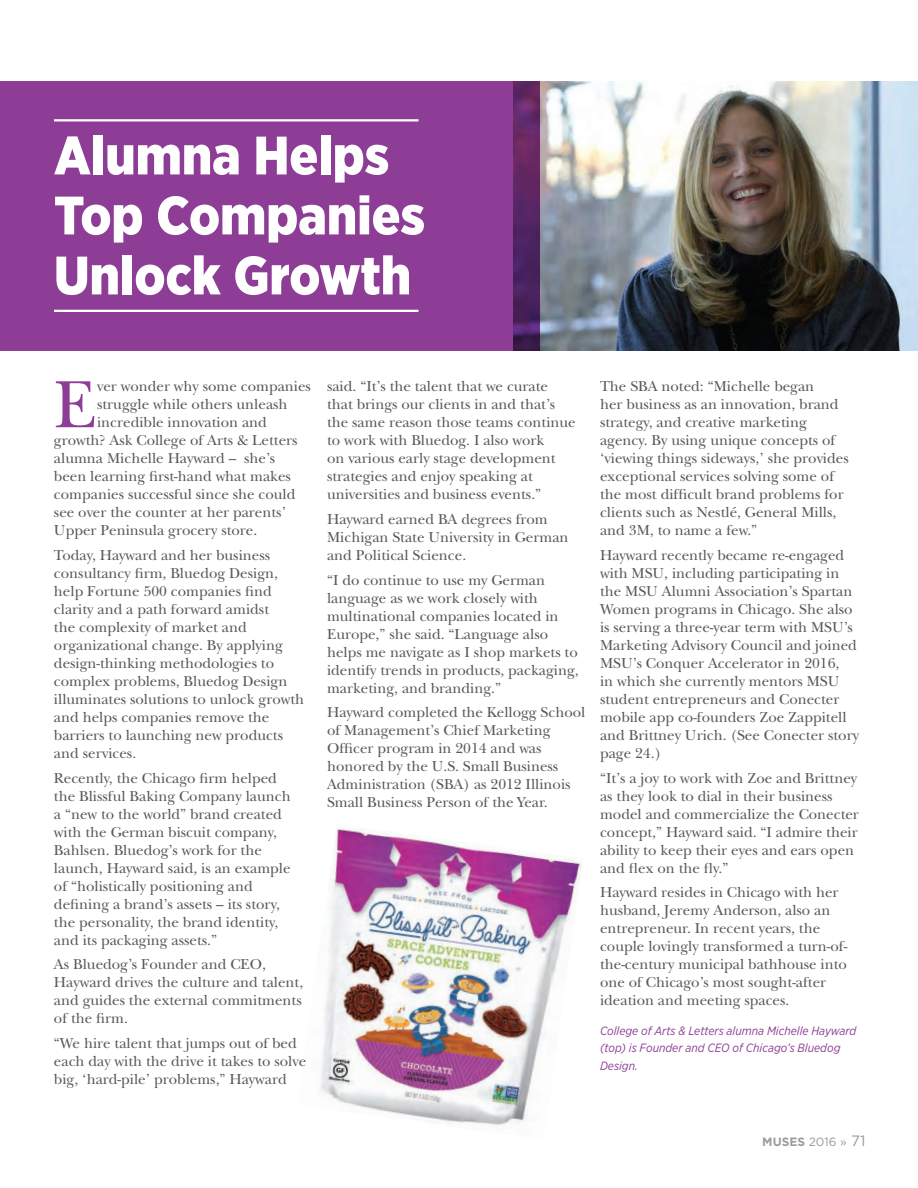
<style>
.page{position:relative;width:918px;height:1188px;background:#fff}
.page>*{position:absolute;margin:0;border:0;box-sizing:border-box;transform-origin:0 0}
.t1{font:69.6px "New Baskerville Std";color:#8d3d96}
.t2{font:900 54px/60px "Gotham Narrow";color:#fff}
.t3{font:15px/18px "New Baskerville Std";color:#57585a}
.t4{font:italic 12px/16.5px "Gotham Narrow";color:#8d3d96}
.t5{font:700 12px "Gotham";color:#9b9ba0}
.s1{font-weight:400}
.s2{font-weight:400;font-size:15px}
</style>
<div class="page">
<img style="left:320px;top:829px;width:262px;height:296px">
<img style="left:540px;top:81px;width:378px;height:270px">
<div style="left:0;top:81px;width:540px;height:270px;background:#8d3d96"></div>
<hr style="left:54px;top:119px;width:364px;height:2px;background:#fff">
<hr style="left:54px;top:310px;width:364px;height:2px;background:#fff">
<h2 class="t2" style="left:54px;top:125px;width:373px">Alumna Helps<br>Top Companies<br>Unlock Growth</h2>
<h1 class="t1" style="left:54px;top:364px;width:45px">E</h1>
<p class="t3" style="left:97px;top:377px;width:215px">ver wonder why some companies</p>
<p class="t3" style="left:97px;top:395px;width:192px">struggle while others unleash</p>
<p class="t3" style="left:97px;top:413px;width:171px">incredible innovation and</p>
<p class="t3" style="left:54px;top:431px;width:245px">growth? Ask College of Arts &amp; Letters</p>
<p class="t3" style="left:54px;top:449px;width:223px">alumna Michelle Hayward – she’s</p>
<p class="t3" style="left:54px;top:467px;width:239px">been learning first-hand what makes</p>
<p class="t3" style="left:54px;top:485px;width:243px">companies successful since she could</p>
<p class="t3" style="left:54px;top:503px;width:234px">see over the counter at her parents’</p>
<p class="t3" style="left:54px;top:521px;width:205px">Upper Peninsula grocery store.</p>
<p class="t3" style="left:54px;top:546px;width:252px">Today, Hayward and her business consultancy firm, Bluedog Design, help Fortune 500 companies find clarity and a path forward amidst<br>the complexity of market and organizational change. By applying design-thinking methodologies to complex problems, Bluedog Design illuminates solutions to unlock growth and helps companies remove the barriers to launching new products and services.</p>
<p class="t3" style="left:54px;top:769px;width:238px">Recently, the Chicago firm helped the Blissful Baking Company launch a “new to the world” brand created with the German biscuit company, Bahlsen. Bluedog’s work for the launch, Hayward said, is an example of “holistically positioning and defining a brand’s assets – its story, the personality, the brand identity, and its packaging assets.”</p>
<p class="t3" style="left:54px;top:956px;width:251px">As Bluedog’s Founder and CEO,<br>Hayward drives the culture and talent, and guides the external commitments of the firm.</p>
<p class="t3" style="left:54px;top:1034px;width:254px">“We hire talent that jumps out of bed each day with the drive it takes to solve big, ‘hard-pile’ problems,” Hayward</p>
<p class="t3" style="left:327px;top:377px;width:250px">said. “It’s the talent that we curate that brings our clients in and that’s the same reason those teams continue to work with Bluedog. I also work<br>on various early stage development strategies and enjoy speaking at universities and business events.”</p>
<p class="t3" style="left:327px;top:510px;width:243px">Hayward earned BA degrees from<br>Michigan State University in German and Political Science.</p>
<p class="t3" style="left:327px;top:571px;width:253px">“I do continue to use my German language as we work closely with multinational companies located in Europe,” she said. “Language also helps me navigate as I shop markets to identify trends in products, packaging, marketing, and branding.”</p>
<p class="t3" style="left:327px;top:704px;width:260px">Hayward completed the Kellogg School of Management’s Chief Marketing Officer program in 2014 and was honored by the U.S. Small Business Administration (SBA) as 2012 Illinois Small Business Person of the Year.</p>
<p class="t3" style="left:600px;top:377px;width:250px">The SBA noted: “Michelle began<br>her business as an innovation, brand strategy, and creative marketing agency. By using unique concepts of ‘viewing things sideways,’ she provides exceptional services solving some of the most difficult brand problems for clients such as Nestlé, General Mills, and 3M, to name a few.”</p>
<p class="t3" style="left:600px;top:546px;width:261px">Hayward recently became re-engaged with MSU, including participating in the MSU Alumni Association’s Spartan Women programs in Chicago. She also is serving a three-year term with MSU’s Marketing Advisory Council and joined MSU’s Conquer Accelerator in 2016,<br>in which she currently mentors MSU student entrepreneurs and Conecter mobile app co-founders Zoe Zappitell and Brittney Urich. (See Conecter story page 24.)</p>
<p class="t3" style="left:600px;top:769px;width:260px">“It’s a joy to work with Zoe and Brittney as they look to dial in their business model and commercialize the Conecter concept,” Hayward said. “I admire their ability to keep their eyes and ears open and flex on the fly.”</p>
<p class="t3" style="left:600px;top:884px;width:249px">Hayward resides in Chicago with her husband, Jeremy Anderson, also an entrepreneur. In recent years, the couple lovingly transformed a turn-of&shy;the-century municipal bathhouse into one of Chicago’s most sought-after ideation and meeting spaces.</p>
<p class="t4" style="left:600px;top:1023px;width:258px">College of Arts &amp; Letters alumna Michelle Hayward (top) is Founder and CEO of Chicago’s Bluedog</p>
<p class="t4" style="left:600px;top:1057px;width:39px">Design.</p>
<p class="t5" style="left:762px;top:1134px;width:105px">MUSES <span class="s1">2016 »</span> <span class="s2">71</span></p>
</div>
